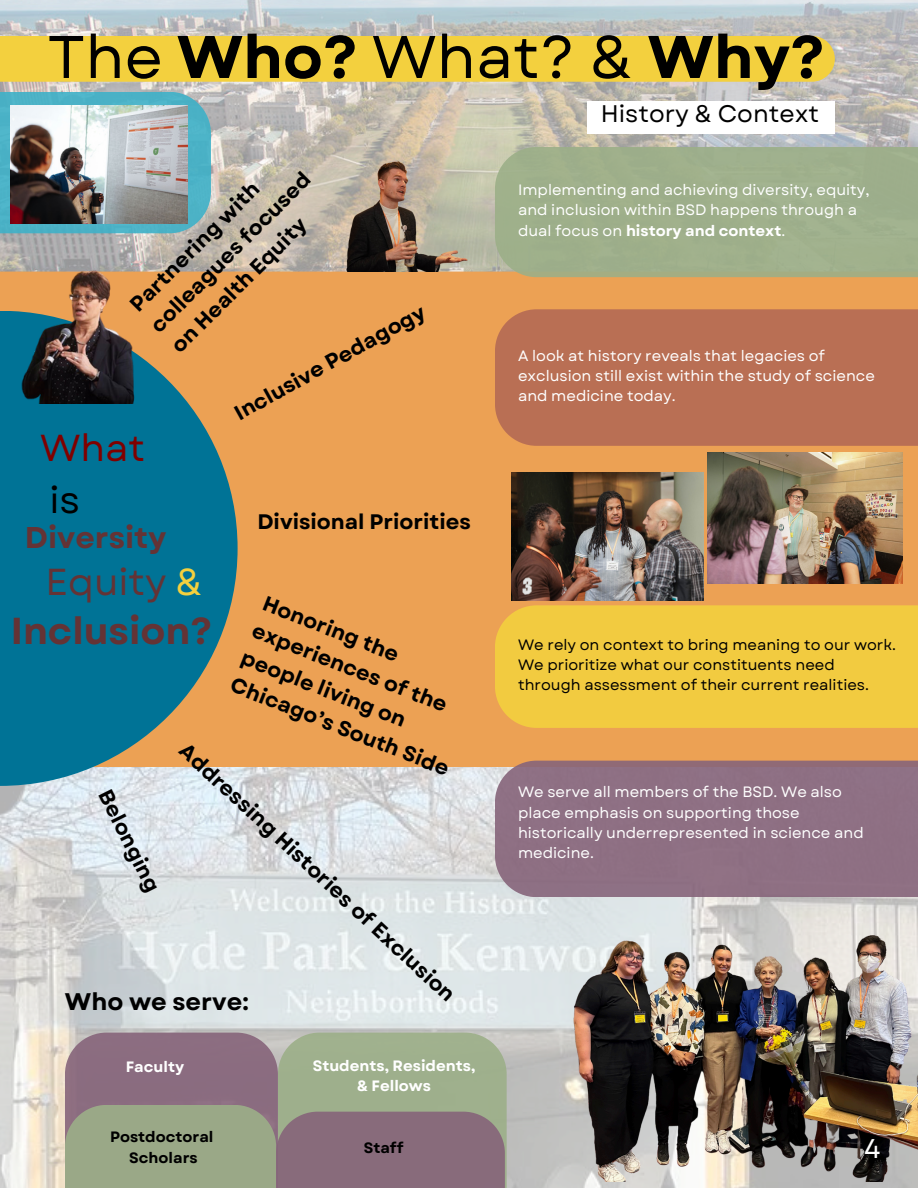
<style>
.page{position:relative;width:918px;height:1188px;background:#fff}
.page>*{position:absolute;margin:0;border:0;box-sizing:border-box;transform-origin:0 0}
.t1{font:60px "Garet";color:#000}
.t2{font:700 37.5px "Garet";color:#643335}
.t3{font:37.5px "Garet";color:#643335}
.t4{font:37.5px/51.8px "Garet";color:#800000}
.t5{font:700 30px "Garet";color:#643335}
.t6{font:27px "Garet";color:#fefefe}
.t7{font:24px "Garet";color:#000}
.t8{font:700 24px "Garet";color:#000}
.t9{font:700 21px/29.1px "Garet";color:#000}
.t10{font:15px/20.2px "Garet";color:#fff}
.t11{font:15px/20.2px "Garet";color:#000}
.t12{font:700 15px "Garet";color:#fff}
.t13{font:700 15px "Garet";color:#000}
.s1{font-weight:700}
.s2{color:#000}
.s3{color:#f3d03e}
</style>
<div class="page">
<img style="left:0;top:0;width:918px;height:271px">
<img style="left:0;top:767px;width:918px;height:421px">
<div style="left:226px;top:272px;width:692px;height:495px;background:#eca154"></div>
<div style="left:495px;top:147px;width:423px;height:130px;background:#9caf88"></div>
<div style="left:278px;top:1033px;width:229px;height:155px;background:#9caf88"></div>
<div style="left:65px;top:1033px;width:213px;height:155px;background:#8b6c80"></div>
<div style="left:65px;top:1105px;width:211px;height:83px;background:#9aa887"></div>
<div style="left:0;top:36px;width:835px;height:46px;background:#f3d03e"></div>
<svg style="left:0;top:311px;width:238px;height:475px;background:#277d90"></svg>
<div style="left:495px;top:309px;width:423px;height:137px;background:#b46a55"></div>
<div style="left:495px;top:605px;width:423px;height:123px;background:#f3d03e"></div>
<svg style="left:495px;top:761px;width:423px;height:136px;background:#907184"></svg>
<div style="left:587px;top:101px;width:248px;height:33px;background:#fff"></div>
<img style="left:708px;top:453px;width:194px;height:130px">
<img style="left:511px;top:472px;width:193px;height:128px">
<img style="left:300px;top:139px;width:199px;height:133px">
<svg style="left:0;top:92px;width:211px;height:126px;background:#56b2c4"></svg>
<img style="left:11px;top:105px;width:176px;height:113px">
<img style="left:525px;top:824px;width:393px;height:357px">
<div style="left:276px;top:1112px;width:229px;height:76px;background:#886b7b"></div>
<img style="left:0;top:218px;width:226px;height:185px">
<p class="t1" style="left:47px;top:14px;width:779px">The <span class="s1">Who?</span> What? &amp; <span class="s1">Why?</span></p>
<p class="t9" style="left:123px;top:298px;width:218px;rotate:-45deg">Partnering with colleagues focused on Health Equity</p>
<p class="t9" style="left:229px;top:402px;width:216px;rotate:-29deg">Inclusive Pedagogy</p>
<p class="t4" style="left:40px;top:423px;width:106px">What <span class="s2">is</span></p>
<p class="t9" style="left:257px;top:507px;width:215px">Divisional Priorities</p>
<p class="t5" style="left:25px;top:516px;width:143px">Diversity</p>
<p class="t3" style="left:45px;top:555px;width:158px">Equity <span class="s3">&amp;</span></p>
<h3 class="t2" style="left:11px;top:604px;width:203px">Inclusion?</h3>
<h2 class="t9" style="left:269px;top:588px;width:235px;rotate:22deg">Honoring the experiences of the people living on<br>Chicago’s South Side</h2>
<h3 class="t9" style="left:193px;top:736px;width:370px;rotate:43deg">Addressing Histories of Exclusion</h3>
<p class="t9" style="left:117px;top:784px;width:113px;rotate:63deg">Belonging</p>
<h5 class="t8" style="left:65px;top:985px;width:185px">Who we serve:</h5>
<p class="t12" style="left:126px;top:1056px;width:60px">Faculty</p>
<p class="t12" style="left:313px;top:1055px;width:164px">Students, Residents,</p>
<p class="t12" style="left:357px;top:1075px;width:75px">&amp; Fellows</p>
<p class="t13" style="left:110px;top:1126px;width:105px">Postdoctoral</p>
<p class="t13" style="left:129px;top:1147px;width:70px">Scholars</p>
<h4 class="t13" style="left:364px;top:1136px;width:41px">Staff</h4>
<p class="t7" style="left:601px;top:96px;width:220px">History &amp; Context</p>
<p class="t10" style="left:518px;top:180px;width:353px">Implementing and achieving diversity, equity, and inclusion within BSD happens through a dual focus on <span class="s1">history and context</span>.</p>
<p class="t10" style="left:518px;top:345px;width:358px">A look at history reveals that legacies of exclusion still exist within the study of science and medicine today.</p>
<p class="t11" style="left:518px;top:634px;width:379px">We rely on context to bring meaning to our work.<br>We prioritize what our constituents need through assessment of their current realities.</p>
<p class="t10" style="left:518px;top:782px;width:347px">We serve all members of the BSD. We also place emphasis on supporting those historically underrepresented in science and medicine.</p>
<p class="t6" style="left:864px;top:1129px;width:18px">4</p>
</div>
